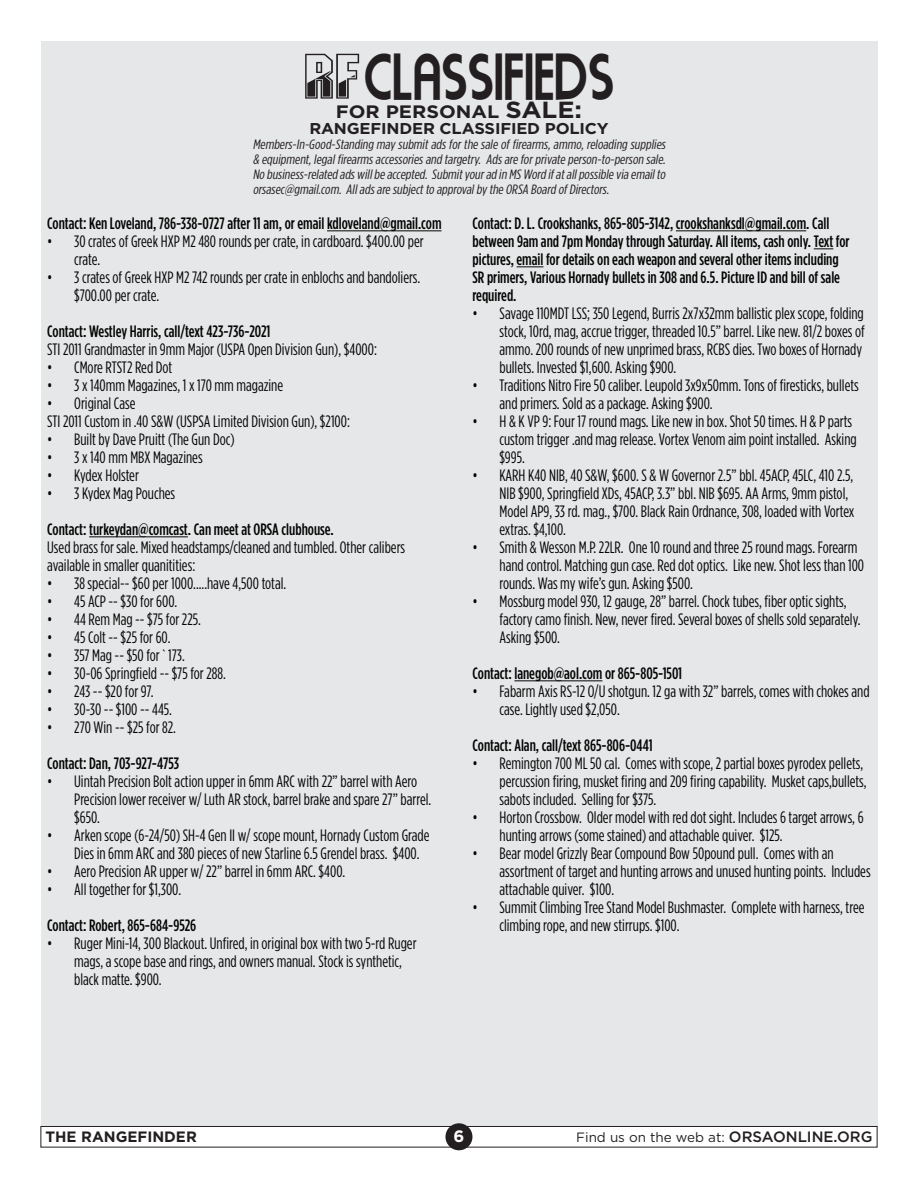
<style>
.page{position:relative;width:918px;height:1188px;background:#fff}
.page>*{position:absolute;margin:0;border:0;box-sizing:border-box;transform-origin:0 0}
.t1{font:57.15px "Moderna";color:#231f20;scale:.82 1}
.t2{font:700 18px "Gotham";color:#231f20;scale:1.1 1}
.t3{font:16.5px/18px "Gotham Cond";color:#040503}
.t4{font:500 16.5px/18px "Gotham Cond";color:#040503}
.t5{font:700 16.5px "Gotham";color:#fff}
.t6{font:700 15.6px "Gotham";letter-spacing:-.01em;color:#231f20;scale:1.05 1}
.t7{font:700 15px "Gotham";color:#231f20}
.t8{font:italic 13.5px/15px "Gotham Cond";color:#231f20;text-align:justify;scale:1.1 1}
.t9{font:13.5px "Gotham";color:#231f20}
.s1{font-family:"Gunmetal";font-size:60.75px}
.s2{font-size:23.4px}
.s3{font-weight:500}
.s4{font-weight:500;font-size:15px}
</style>
<div class="page">
<div style="left:41px;top:41px;width:837px;height:1085px;background:#e6e7e9"></div>
<div style="left:40px;top:1126px;width:838px;height:22px;border:1px solid #231f20"></div>
<div style="left:445px;top:1123px;width:27px;height:27px;background:#231f20;border-radius:50%"></div>
<hr style="left:327px;top:230px;width:115px;height:1px;background:#040503">
<hr style="left:89px;top:536px;width:99px;height:1px;background:#040503">
<hr style="left:676px;top:230px;width:130px;height:1px;background:#040503">
<svg style="left:814px;top:248px;width:19px;height:1px"></svg>
<svg style="left:517px;top:266px;width:26px;height:1px"></svg>
<hr style="left:514px;top:680px;width:88px;height:1px;background:#040503">
<p class="t1" style="left:305px;top:40px;width:377px"><span class="s1">RF</span>CLASSIFIEDS</p>
<p class="t2" style="left:336px;top:100px;width:225px">FOR PERSONAL <span class="s2">SALE:</span></p>
<p class="t6" style="left:309px;top:118px;width:287px">RANGEFINDER CLASSIFIED POLICY</p>
<p class="t8" style="left:253px;top:136px;width:379px">Members-In-Good-Standing may submitadsforthe sale offirearms,ammo,reloading supplies &amp; equipment,legalfirearmsaccessoriesand targetry. Adsare forprivate person-to-person sale.<br>No business-related adswillbe accepted. Submityourad in MSWord ifatallpossible via emailto orsasec@gmail.com. Alladsare subjectto approvalby the ORSA Board ofDirectors.</p>
<p class="t4" style="left:47px;top:214px;width:396px">Contact: Ken Loveland, 786-338-0727 after 11 am, or email kdloveland@gmail.com</p>
<p class="t3" style="left:74px;top:232px;width:351px;text-indent:-27px">• 30 crates of Greek HXP M2 480 rounds per crate, in cardboard. $400.00 per crate.</p>
<p class="t3" style="left:74px;top:268px;width:348px;text-indent:-27px">• 3 crates of Greek HXP M2 742 rounds per crate in enblochs and bandoliers. $700.00 per crate.</p>
<p class="t3" style="left:47px;top:322px;width:331px"><span class="s3">Contact: Westley Harris, call/text 423-736-2021<br></span>STI 2011 Grandmaster in 9mm Major (USPA Open Division Gun), $4000:</p>
<p class="t3" style="left:47px;top:358px;width:127px">• CMore RTST2 Red Dot</p>
<p class="t3" style="left:47px;top:376px;width:237px">• 3 x 140mm Magazines, 1 x 170 mm magazine</p>
<p class="t3" style="left:47px;top:394px;width:90px">• Original Case</p>
<p class="t3" style="left:47px;top:412px;width:304px">STI 2011 Custom in .40 S&amp;W (USPSA Limited Division Gun), $2100:</p>
<p class="t3" style="left:47px;top:430px;width:189px">• Built by Dave Pruitt (The Gun Doc)</p>
<p class="t3" style="left:47px;top:448px;width:157px">• 3 x 140 mm MBX Magazines</p>
<p class="t3" style="left:47px;top:466px;width:93px">• Kydex Holster</p>
<p class="t3" style="left:47px;top:484px;width:130px">• 3 Kydex Mag Pouches</p>
<p class="t3" style="left:47px;top:520px;width:359px"><span class="s3">Contact: turkeydan@comcast. Can meet at ORSA clubhouse.<br></span>Used brass for sale. Mixed headstamps/cleaned and tumbled. Other calibers available in smaller quanitities:</p>
<p class="t3" style="left:47px;top:574px;width:241px">• 38 special-- $60 per 1000.....have 4,500 total.</p>
<p class="t3" style="left:47px;top:592px;width:132px">• 45 ACP -- $30 for 600.</p>
<p class="t3" style="left:47px;top:610px;width:155px">• 44 Rem Mag -- $75 for 225.</p>
<p class="t3" style="left:47px;top:628px;width:125px">• 45 Colt -- $25 for 60.</p>
<p class="t3" style="left:47px;top:646px;width:139px">• 357 Mag -- $50 for`173.</p>
<p class="t3" style="left:47px;top:664px;width:180px">• 30-06 Springfield -- $75 for 288.</p>
<p class="t3" style="left:47px;top:682px;width:108px">• 243 -- $20 for 97.</p>
<p class="t3" style="left:47px;top:700px;width:126px">• 30-30 -- $100 -- 445.</p>
<p class="t3" style="left:47px;top:718px;width:130px">• 270 Win -- $25 for 82.</p>
<p class="t4" style="left:47px;top:754px;width:134px">Contact: Dan, 703-927-4753</p>
<p class="t3" style="left:74px;top:772px;width:359px;text-indent:-27px">• Uintah Precision Bolt action upper in 6mm ARC with 22” barrel with Aero<br>Precision lower receiver w/ Luth AR stock, barrel brake and spare 27” barrel. $650.</p>
<p class="t3" style="left:74px;top:826px;width:357px;text-indent:-27px">• Arken scope (6-24/50) SH-4 Gen II w/ scope mount, Hornady Custom Grade<br>Dies in 6mm ARC and 380 pieces of new Starline 6.5 Grendel brass. $400.</p>
<p class="t3" style="left:47px;top:862px;width:299px">• Aero Precision AR upper w/ 22” barrel in 6mm ARC. $400.</p>
<p class="t3" style="left:47px;top:880px;width:135px">• All together for $1,300.</p>
<p class="t4" style="left:47px;top:916px;width:151px">Contact: Robert, 865-684-9526</p>
<p class="t3" style="left:74px;top:934px;width:344px;text-indent:-27px">• Ruger Mini-14, 300 Blackout. Unfired, in original box with two 5-rd Ruger mags, a scope base and rings, and owners manual. Stock is synthetic, black matte. $900.</p>
<p class="t4" style="left:472px;top:214px;width:379px">Contact: D. L. Crookshanks, 865-805-3142, crookshanksdl@gmail.com. Call between 9am and 7pm Monday through Saturday. All items, cash only. Text for pictures, email for details on each weapon and several other items including SR primers, Various Hornady bullets in 308 and 6.5. Picture ID and bill of sale required.</p>
<p class="t3" style="left:500px;top:304px;width:367px;text-indent:-27px">• Savage 110MDT LSS; 350 Legend, Burris 2x7x32mm ballistic plex scope, folding stock, 10rd, mag, accrue trigger, threaded 10.5” barrel. Like new. 81/2 boxes of ammo. 200 rounds of new unprimed brass, RCBS dies. Two boxes of Hornady bullets. Invested $1,600. Asking $900.</p>
<p class="t3" style="left:500px;top:376px;width:361px;text-indent:-27px">• Traditions Nitro Fire 50 caliber. Leupold 3x9x50mm. Tons of firesticks, bullets and primers. Sold as a package. Asking $900.</p>
<p class="t3" style="left:500px;top:412px;width:359px;text-indent:-27px">• H &amp; K VP 9: Four 17 round mags. Like new in box. Shot 50 times. H &amp; P parts custom trigger .and mag release. Vortex Venom aim point installed. Asking $995.</p>
<p class="t3" style="left:500px;top:466px;width:357px;text-indent:-27px">• KARH K40 NIB, 40 S&amp;W, $600. S &amp; W Governor 2.5” bbl. 45ACP, 45LC, 410 2.5, NIB $900, Springfield XDs, 45ACP, 3.3” bbl. NIB $695. AA Arms, 9mm pistol, Model AP9, 33 rd. mag., $700. Black Rain Ordnance, 308, loaded with Vortex extras. $4,100.</p>
<p class="t3" style="left:500px;top:538px;width:366px;text-indent:-27px">• Smith &amp; Wesson M.P. 22LR. One 10 round and three 25 round mags. Forearm hand control. Matching gun case. Red dot optics. Like new. Shot less than 100 rounds. Was my wife’s gun. Asking $500.</p>
<p class="t3" style="left:500px;top:592px;width:363px;text-indent:-27px">• Mossburg model 930, 12 gauge, 28” barrel. Chock tubes, fiber optic sights, factory camo finish. New, never fired. Several boxes of shells sold separately.<br>Asking $500.</p>
<p class="t4" style="left:473px;top:664px;width:211px">Contact: lanegob@aol.com or 865-805-1501</p>
<p class="t3" style="left:500px;top:682px;width:372px;text-indent:-27px">• Fabarm Axis RS-12 O/U shotgun. 12 ga with 32” barrels, comes with chokes and case. Lightly used $2,050.</p>
<p class="t4" style="left:473px;top:736px;width:182px">Contact: Alan, call/text 865-806-0441</p>
<p class="t3" style="left:500px;top:754px;width:369px;text-indent:-27px">• Remington 700 ML 50 cal. Comes with scope, 2 partial boxes pyrodex pellets, percussion firing, musket firing and 209 firing capability. Musket caps,bullets, sabots included. Selling for $375.</p>
<p class="t3" style="left:500px;top:808px;width:366px;text-indent:-27px">• Horton Crossbow. Older model with red dot sight. Includes 6 target arrows, 6 hunting arrows (some stained) and attachable quiver. $125.</p>
<p class="t3" style="left:500px;top:844px;width:373px;text-indent:-27px">• Bear model Grizzly Bear Compound Bow 50pound pull. Comes with an assortment of target and hunting arrows and unused hunting points. Includes attachable quiver. $100.</p>
<p class="t3" style="left:500px;top:898px;width:367px;text-indent:-27px">• Summit Climbing Tree Stand Model Bushmaster. Complete with harness, tree climbing rope, and new stirrups. $100.</p>
<p class="t7" style="left:46px;top:1127px;width:153px">THE RANGEFINDER</p>
<p class="t5" style="left:454px;top:1125px;width:12px">6</p>
<p class="t9" style="left:576px;top:1128px;width:298px">Find us on the web at: <span class="s4">ORSAONLINE.ORG</span></p>
</div>
